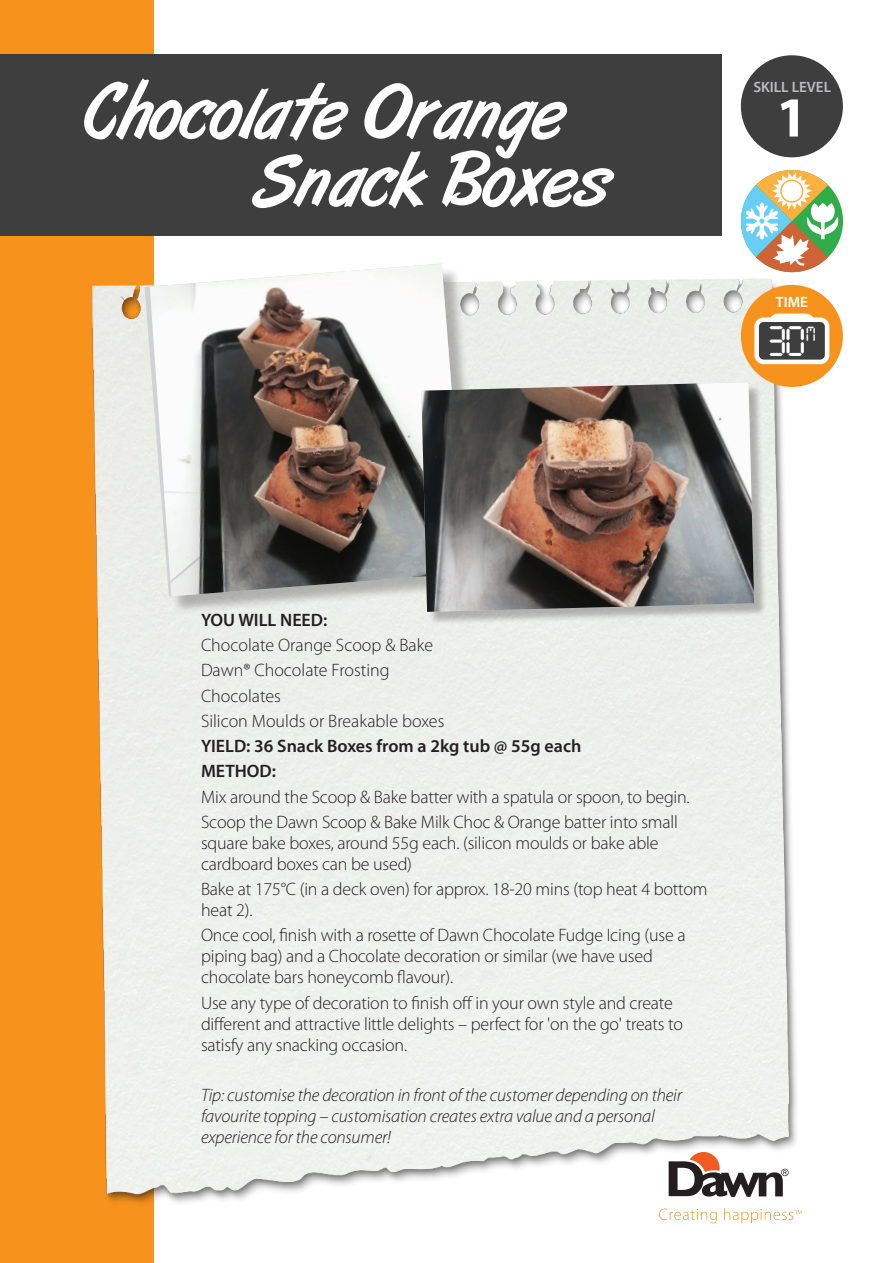
<style>
.page{position:relative;width:893px;height:1263px;background:#fff}
.page>*{position:absolute;margin:0;border:0;box-sizing:border-box;transform-origin:0 0}
.t1{font:75px/67.5px "Art Brush";color:#fff}
.t2{font:700 57px "Myriad Pro";color:#fff}
.t3{font:37.5px "Digital ICG";color:#fff}
.t4{font:300 18px/21px "Myriad Pro";letter-spacing:-.01em;color:#231f20}
.t5{font:italic 300 18px/21px "Myriad Pro";letter-spacing:-.01em;color:#231f20}
.t6{font:600 18px "Myriad Pro";color:#231f20}
.t7{font:600 15px "Myriad Pro";color:#bcbdc0}
.t8{font:600 15px "Myriad Pro";color:#fff}
</style>
<div class="page">
<div style="left:0;top:0;width:153px;height:1263px;background:#f7931d"></div>
<div style="left:0;top:54px;width:722px;height:182px;background:#3e3e3f"></div>
<img style="left:92px;top:104px;width:751px;height:1159px">
<svg style="left:669px;top:1152px;width:119px;height:45px"></svg>
<svg style="left:659px;top:1208px;width:58px;height:15px"></svg>
<svg style="left:724px;top:1208px;width:78px;height:15px"></svg>
<div style="left:147px;top:266px;width:337px;height:349px;background:#231f20;opacity:.3"></div>
<img style="left:150px;top:264px;width:316px;height:332px">
<div style="left:423px;top:384px;width:344px;height:241px;background:#231f20;opacity:.3"></div>
<img style="left:421px;top:382px;width:333px;height:230px">
<div style="left:741px;top:55px;width:102px;height:102px;background:#3e3e3f;border-radius:50%"></div>
<svg style="left:741px;top:170px;width:98px;height:102px"></svg>
<div style="left:741px;top:285px;width:102px;height:102px;background:#f7931d;border-radius:50%"></div>
<div style="left:757px;top:320px;width:70px;height:42px;background:#3e3e3f;border-radius:7px"></div>
<div style="left:754px;top:317px;width:75px;height:47px;border:5px solid #fff;border-radius:7px"></div>
<svg style="left:766px;top:313px;width:54px;height:10px"></svg>
<p class="t1" style="left:253px;top:82px;width:357px;text-indent:-169px">Chocolate Orange<br>Snack Boxes</p>
<p class="t7" style="left:753px;top:78px;width:79px">SKILL LEVEL</p>
<p class="t2" style="left:776px;top:80px;width:33px">1</p>
<p class="t8" style="left:776px;top:292px;width:33px">TIME</p>
<p class="t3" style="left:768px;top:316px;width:50px">30<sup>M</sup></p>
<p class="t6" style="left:201px;top:608px;width:128px">YOU WILL NEED:</p>
<p class="t4" style="left:201px;top:634px;width:234px">Chocolate Orange Scoop &amp; Bake</p>
<p class="t4" style="left:201px;top:660px;width:190px">Dawn® Chocolate Frosting</p>
<p class="t4" style="left:201px;top:685px;width:81px">Chocolates</p>
<p class="t4" style="left:201px;top:710px;width:245px">Silicon Moulds or Breakable boxes</p>
<p class="t6" style="left:201px;top:735px;width:382px">YIELD: 36 Snack Boxes from a 2kg tub @ 55g each</p>
<p class="t6" style="left:201px;top:760px;width:77px">METHOD:</p>
<p class="t4" style="left:201px;top:786px;width:490px">Mix around the Scoop &amp; Bake batter with a spatula or spoon, to begin.</p>
<p class="t4" style="left:201px;top:811px;width:478px">Scoop the Dawn Scoop &amp; Bake Milk Choc &amp; Orange batter into small square bake boxes, around 55g each. (silicon moulds or bake able cardboard boxes can be used)</p>
<p class="t4" style="left:201px;top:878px;width:508px">Bake at 175°C (in a deck oven) for approx. 18-20 mins (top heat 4 bottom heat 2).</p>
<p class="t4" style="left:201px;top:925px;width:486px">Once cool, finish with a rosette of Dawn Chocolate Fudge Icing (use a piping bag) and a Chocolate decoration or similar (we have used chocolate bars honeycomb flavour).</p>
<p class="t4" style="left:201px;top:992px;width:484px">Use any type of decoration to finish off in your own style and create different and attractive little delights – perfect for 'on the go' treats to satisfy any snacking occasion.</p>
<p class="t5" style="left:201px;top:1085px;width:482px">Tip: customise the decoration in front of the customer depending on their favourite topping – customisation creates extra value and a personal experience for the consumer!</p>
</div>
